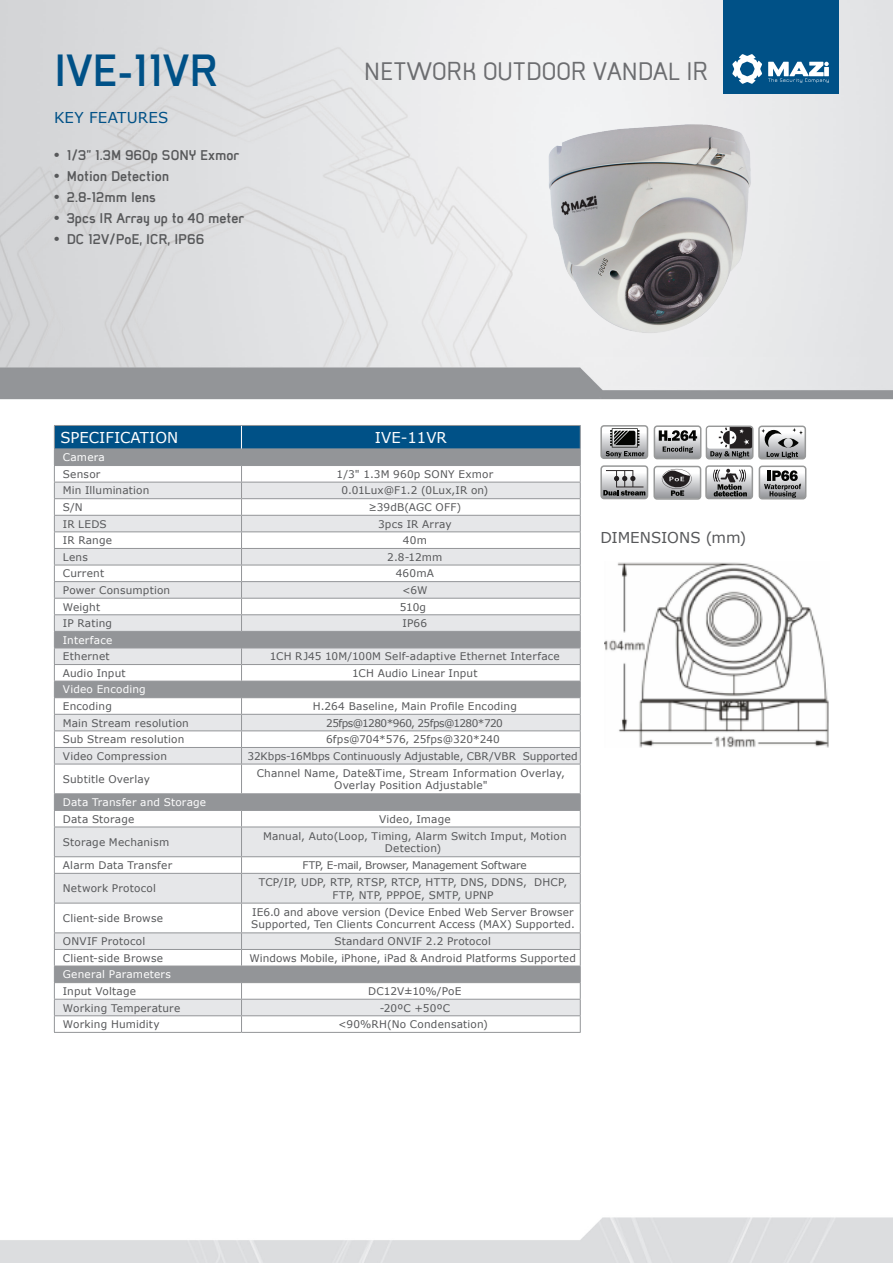
<style>
.page{position:relative;width:893px;height:1263px;background:#fff}
.page>*{position:absolute;margin:0;border:0;box-sizing:border-box;transform-origin:0 0}
.t1{font:700 48px "Mister Giacco";color:#005187}
.t2{font:500 27px "Mister Giacco";color:#6c6d70}
.t3{font:700 15px "Mister Giacco";color:#57585a}
.t4{font:15px "Verdana";color:#fff}
.t5{font:15px "Verdana";color:#57585a}
.t6{font:15px "Verdana";letter-spacing:.01em;color:#005187}
.t7{font:10.5px/12.6px "Verdana";letter-spacing:.015em;color:#57585a;text-align:center}
.t8{font:10.5px "Verdana";letter-spacing:.02em;color:#fff}
.t9{font:10.5px "Verdana";letter-spacing:-.025em;color:#57585a}
.t10{font:10.5px "Verdana";letter-spacing:-.055em;color:#57585a}
.s1{font-family:"Arial"}
</style>
<div class="page">
<img style="left:0;top:0;width:893px;height:1263px">
<img style="left:530px;top:117px;width:257px;height:246px">
<hr style="left:54px;top:1032px;width:188px;height:1px;background:#939598">
<hr style="left:242px;top:1032px;width:339px;height:1px;background:#939598">
<svg style="left:54px;top:425px;width:527px;height:607px"></svg>
<div style="left:600px;top:425px;width:48px;height:34px;border:2px solid #989999;border-radius:3px"></div>
<svg style="left:601px;top:426px;width:46px;height:32px"></svg>
<div style="left:654px;top:425px;width:47px;height:34px;border:2px solid #989999;border-radius:3px"></div>
<div style="left:600px;top:465px;width:48px;height:34px;border:2px solid #989999;border-radius:3px"></div>
<svg style="left:601px;top:466px;width:46px;height:32px"></svg>
<div style="left:653px;top:466px;width:48px;height:34px;border:2px solid #989999;border-radius:3px"></div>
<svg style="left:654px;top:426px;width:99px;height:73px"></svg>
<div style="left:759px;top:465px;width:47px;height:34px;border:2px solid #989999;border-radius:3px"></div>
<svg style="left:759px;top:466px;width:47px;height:33px"></svg>
<div style="left:758px;top:426px;width:48px;height:33px;border:2px solid #989999;border-radius:3px"></div>
<svg style="left:759px;top:426px;width:46px;height:33px"></svg>
<div style="left:723px;top:0;width:116px;height:94px;background:#005187"></div>
<svg style="left:732px;top:54px;width:30px;height:30px"></svg>
<svg style="left:768px;top:62px;width:61px;height:21px"></svg>
<img style="left:605px;top:562px;width:224px;height:185px">
<p class="t1" style="left:54px;top:42px;width:166px">IVE-11VR</p>
<p class="t6" style="left:54px;top:107px;width:116px">KEY FEATURES</p>
<p class="t3" style="left:54px;top:147px;width:187px"><span class="s1">•</span> 1/3” 1.3M 960p SONY Exmor</p>
<p class="t3" style="left:54px;top:168px;width:117px"><span class="s1">•</span> Motion Detection</p>
<p class="t3" style="left:54px;top:189px;width:103px"><span class="s1">•</span> 2.8-12mm lens</p>
<p class="t3" style="left:54px;top:210px;width:192px"><span class="s1">•</span> 3pcs IR Array up to 40 meter</p>
<p class="t3" style="left:54px;top:231px;width:152px"><span class="s1">•</span> DC 12V/PoE, ICR, IP66</p>
<p class="t2" style="left:364px;top:55px;width:346px">NETWORK OUTDOOR VANDAL IR</p>
<p class="t4" style="left:60px;top:427px;width:119px">SPECIFICATION</p>
<p class="t4" style="left:375px;top:427px;width:73px">IVE-11VR</p>
<p class="t8" style="left:63px;top:450px;width:44px">Camera</p>
<p class="t7" style="left:63px;top:468px;width:39px">Sensor</p>
<p class="t7" style="left:337px;top:468px;width:158px">1/3" 1.3M 960p SONY Exmor</p>
<p class="t7" style="left:63px;top:484px;width:88px">Min Illumination</p>
<p class="t7" style="left:341px;top:484px;width:148px">0.01Lux@F1.2 (0Lux,IR on)</p>
<p class="t7" style="left:63px;top:501px;width:21px">S/N</p>
<p class="t7" style="left:368px;top:501px;width:95px">≥39dB(AGC OFF)</p>
<p class="t7" style="left:63px;top:517px;width:45px">IR LEDS</p>
<p class="t7" style="left:378px;top:517px;width:75px">3pcs IR Array</p>
<p class="t7" style="left:63px;top:534px;width:51px">IR Range</p>
<p class="t7" style="left:403px;top:534px;width:26px">40m</p>
<p class="t7" style="left:63px;top:550px;width:26px">Lens</p>
<p class="t7" style="left:387px;top:550px;width:57px">2.8-12mm</p>
<p class="t7" style="left:63px;top:567px;width:43px">Current</p>
<p class="t7" style="left:396px;top:567px;width:40px">460mA</p>
<p class="t7" style="left:63px;top:584px;width:109px">Power Consumption</p>
<p class="t7" style="left:402px;top:584px;width:27px">&lt;6W</p>
<p class="t7" style="left:63px;top:600px;width:39px">Weight</p>
<p class="t7" style="left:400px;top:600px;width:28px">510g</p>
<p class="t7" style="left:63px;top:617px;width:51px">IP Rating</p>
<p class="t7" style="left:403px;top:617px;width:26px">IP66</p>
<p class="t8" style="left:63px;top:633px;width:51px">Interface</p>
<p class="t7" style="left:63px;top:650px;width:48px">Ethernet</p>
<p class="t7" style="left:270px;top:650px;width:292px">1CH RJ45 10M/100M Self-adaptive Ethernet Interface</p>
<p class="t7" style="left:63px;top:667px;width:64px">Audio Input</p>
<p class="t7" style="left:352px;top:667px;width:127px">1CH Audio Linear Input</p>
<p class="t8" style="left:63px;top:682px;width:84px">Video Encoding</p>
<p class="t7" style="left:63px;top:700px;width:51px">Encoding</p>
<p class="t7" style="left:313px;top:700px;width:206px">H.264 Baseline, Main Profile Encoding</p>
<p class="t7" style="left:63px;top:716px;width:128px">Main Stream resolution</p>
<p class="t10" style="left:326px;top:715px;width:178px">25fps@1280*960, 25fps@1280*720</p>
<p class="t7" style="left:63px;top:733px;width:123px">Sub Stream resolution</p>
<p class="t7" style="left:326px;top:733px;width:175px">6fps@704*576, 25fps@320*240</p>
<p class="t7" style="left:63px;top:749px;width:106px">Video Compression</p>
<p class="t7" style="left:248px;top:749px;width:332px">32Kbps-16Mbps Continuously Adjustable, CBR/VBR Supported</p>
<p class="t7" style="left:63px;top:773px;width:89px">Subtitle Overlay</p>
<p class="t7" style="left:257px;top:766px;width:310px">Channel Name, Date&amp;Time, Stream Information Overlay,<br>Overlay Position Adjustable"</p>
<p class="t8" style="left:63px;top:795px;width:145px">Data Transfer and Storage</p>
<p class="t7" style="left:63px;top:812px;width:73px">Data Storage</p>
<p class="t7" style="left:379px;top:812px;width:73px">Video, Image</p>
<p class="t7" style="left:63px;top:836px;width:108px">Storage Mechanism</p>
<p class="t7" style="left:263px;top:829px;width:305px">Manual, Auto(Loop, Timing, Alarm Switch Imput, Motion<br>Detection)</p>
<p class="t7" style="left:63px;top:859px;width:111px">Alarm Data Transfer</p>
<p class="t9" style="left:302px;top:858px;width:226px">FTP, E-mail, Browser, Management Software</p>
<p class="t7" style="left:63px;top:882px;width:95px">Network Protocol</p>
<p class="t7" style="left:259px;top:876px;width:310px">TCP/IP, UDP, RTP, RTSP, RTCP, HTTP, DNS, DDNS, DHCP,<br>FTP, NTP, PPPOE, SMTP, UPNP</p>
<p class="t7" style="left:63px;top:912px;width:102px">Client-side Browse</p>
<p class="t7" style="left:251px;top:905px;width:325px;text-align:left">IE6.0 and above version (Device Enbed Web Server Browser<br>Supported, Ten Clients Concurrent Access (MAX) Supported.</p>
<p class="t7" style="left:63px;top:935px;width:84px">ONVIF Protocol</p>
<p class="t7" style="left:334px;top:935px;width:158px">Standard ONVIF 2.2 Protocol</p>
<p class="t7" style="left:63px;top:951px;width:102px">Client-side Browse</p>
<p class="t7" style="left:249px;top:951px;width:328px">Windows Mobile, iPhone, iPad &amp; Android Platforms Supported</p>
<p class="t8" style="left:63px;top:967px;width:110px">General Parameters</p>
<p class="t7" style="left:63px;top:985px;width:75px">Input Voltage</p>
<p class="t7" style="left:368px;top:985px;width:95px">DC12V±10%/PoE</p>
<p class="t7" style="left:63px;top:1001px;width:119px">Working Temperature</p>
<p class="t7" style="left:380px;top:1001px;width:72px">-20ºC +50ºC</p>
<p class="t7" style="left:63px;top:1018px;width:98px">Working Humidity</p>
<p class="t7" style="left:338px;top:1018px;width:151px">&lt;90%RH(No Condensation)</p>
<p class="t5" style="left:600px;top:527px;width:147px">DIMENSIONS (mm)</p>
</div>
